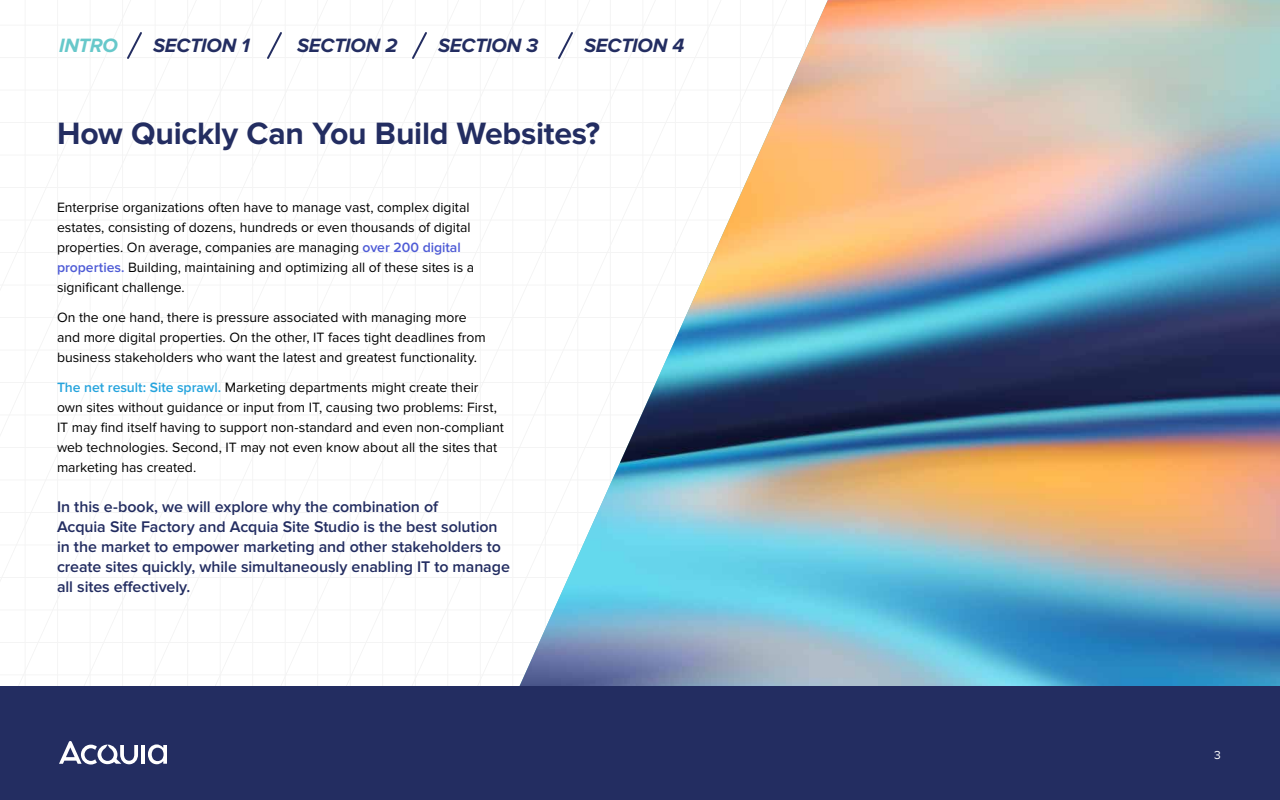
<style>
.page{position:relative;width:1280px;height:800px;background:#fff}
.page>*{position:absolute;margin:0;border:0;box-sizing:border-box;transform-origin:0 0}
.t1{font:700 32px "Proxima Nova";letter-spacing:-.01em;color:#232d61}
.t2{font:italic 700 20px "Proxima Nova";letter-spacing:-.005em;color:#232d61}
.t3{font:italic 700 20px "Proxima Nova";letter-spacing:-.015em;color:#67c8ca}
.t4{font:600 16px/20px "Proxima Nova";letter-spacing:-.005em;color:#232d61}
.t5{font:14px/20px "Proxima Nova";color:#000}
.t6{font:12px "Proxima Nova";color:#fff}
.s1{font-weight:600;color:#4f5cd6}
.s2{font-weight:600;color:#26a4dd}
</style>
<div class="page">
<svg style="left:137px;top:6px;width:65px;height:672px"></svg>
<svg style="left:0;top:0;width:137px;height:682px"></svg>
<img style="left:516px;top:0;width:764px;height:686px">
<div style="left:0;top:686px;width:1280px;height:114px;background:#232d61"></div>
<hr style="left:142px;top:745px;width:3px;height:19px;background:#fff">
<svg style="left:59px;top:741px;width:79px;height:24px"></svg>
<svg style="left:148px;top:744px;width:19px;height:20px"></svg>
<svg style="left:125px;top:30px;width:19px;height:31px"></svg>
<svg style="left:265px;top:32px;width:19px;height:27px"></svg>
<svg style="left:410px;top:32px;width:19px;height:27px"></svg>
<svg style="left:556px;top:30px;width:19px;height:31px"></svg>
<h2 class="t3" style="left:59px;top:34px;width:60px">INTRO</h2>
<h2 class="t2" style="left:153px;top:34px;width:98px">SECTION 1</h2>
<h2 class="t2" style="left:297px;top:34px;width:102px">SECTION 2</h2>
<h2 class="t2" style="left:438px;top:34px;width:102px">SECTION 3</h2>
<h2 class="t2" style="left:584px;top:34px;width:102px">SECTION 4</h2>
<h1 class="t1" style="left:57px;top:115px;width:545px">How Quickly Can You Build Websites?</h1>
<p class="t5" style="left:57px;top:197px;width:419px">Enterprise organizations often have to manage vast, complex digital estates, consisting of dozens, hundreds or even thousands of digital properties. On average, companies are managing <span class="s1">over 200 digital properties.</span> Building, maintaining and optimizing all of these sites is a significant challenge.</p>
<p class="t5" style="left:57px;top:307px;width:430px">On the one hand, there is pressure associated with managing more and more digital properties. On the other, IT faces tight deadlines from business stakeholders who want the latest and greatest functionality.</p>
<p class="t5" style="left:57px;top:377px;width:449px"><span class="s2">The net result: Site sprawl.</span> Marketing departments might create their own sites without guidance or input from IT, causing two problems: First, IT may find itself having to support non-standard and even non-compliant web technologies. Second, IT may not even know about all the sites that marketing has created.</p>
<p class="t4" style="left:57px;top:497px;width:455px">In this e-book, we will explore why the combination of<br>Acquia Site Factory and Acquia Site Studio is the best solution in the market to empower marketing and other stakeholders to create sites quickly, while simultaneously enabling IT to manage all sites effectively.</p>
<p class="t6" style="left:1214px;top:749px;width:8px">3</p>
</div>
